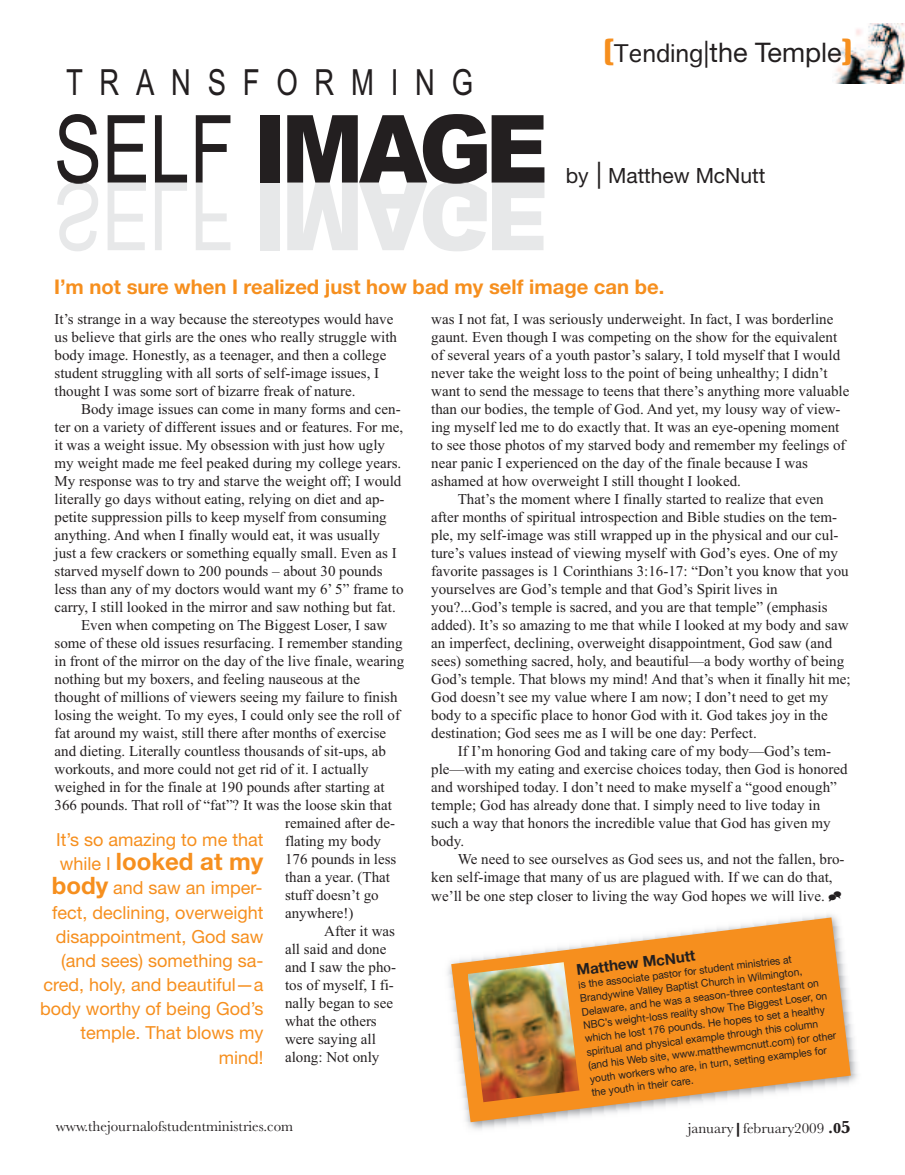
<style>
.page{position:relative;width:905px;height:1175px;background:#fff}
.page>*{position:absolute;margin:0;border:0;box-sizing:border-box;transform-origin:0 0}
.t1{font:900 94.05px "Arial";letter-spacing:-.075em;color:#231f20;scale:.93 1}
.t2{font:36px "Arial Narrow";letter-spacing:.5em;color:#231f20;scale:.93 1}
.t3{font:27px "Helvetica Neue";color:#231f20}
.t4{font:700 24px "Helvetica Neue";color:#f68f1e}
.t5{font:21px "Helvetica Neue";color:#231f20}
.t6{font:700 20.25px "Helvetica Neue";color:#f68f1e}
.t7{font:18px/24.2px "Helvetica Neue";color:#f68f1e;text-align:right}
.t8{font:15px/18px "Times New Roman";color:#231f20}
.t9{font:15px "Baskerville";color:#231f20}
.t10{font:700 15px "Helvetica Neue";color:#231f20}
.t11{font:10.5px/13.5px "Helvetica Neue";color:#231f20}
.s1{font-family:"Arial Narrow";font-weight:400}
.s2{font-family:"Haettenschweiler";font-size:37.5px;color:#f68f1e}
.s3{font-size:27px}
.s4{font-weight:400;font-size:18px}
.s5{font-weight:700;font-size:24px}
.s6{font-weight:700}
.s7{font-weight:700;font-size:18px}
</style>
<div class="page">
<img style="left:832px;top:23px;width:72px;height:60px">
<svg style="left:57px;top:184px;width:173px;height:67px"></svg>
<hr style="left:57px;top:182px;width:173px;height:2px;background:#231f20">
<div style="left:261px;top:183px;width:19px;height:67px;background:#e7e8e9"></div>
<svg style="left:287px;top:182px;width:257px;height:69px"></svg>
<img style="left:447px;top:914px;width:411px;height:216px">
<svg style="left:451px;top:917px;width:399px;height:205px;fill:#f68f1e"></svg>
<img style="left:467px;top:962px;width:112px;height:140px">
<h2 class="t2" style="left:66px;top:62px;width:439px">TRANSFORMING</h2>
<h1 class="t1" style="left:54px;top:95px;width:533px"><span class="s1">SELF</span> IMAGE</h1>
<h3 class="t3" style="left:604px;top:36px;width:248px"><span class="s2">(</span> ■ ■ |the Temple<span class="s2">)</span></h3>
<h3 class="t5" style="left:566px;top:163px;width:201px">by <span class="s3">|</span> Matthew McNutt</h3>
<h3 class="t6" style="left:54px;top:274px;width:612px">I’m not sure when I realized just how bad my self image can be.</h3>
<p class="t8" style="left:55px;top:310px;width:344px">It’s strange in a way because the stereotypes would have us believe that girls are the ones who really struggle with body image. Honestly, as a teenager, and then a college student struggling with all sorts of self-image issues, I thought I was some sort of bizarre freak of nature.</p>
<p class="t8" style="left:81px;top:400px;width:321px">Body image issues can come in many forms and cen-</p>
<p class="t8" style="left:55px;top:418px;width:350px">ter on a variety of different issues and or features. For me,</p>
<p class="t8" style="left:55px;top:436px;width:332px">it was a weight issue. My obsession with just how ugly</p>
<p class="t8" style="left:55px;top:454px;width:348px">my weight made me feel peaked during my college years.</p>
<p class="t8" style="left:55px;top:472px;width:348px">My response was to try and starve the weight off; I would</p>
<p class="t8" style="left:55px;top:490px;width:331px">literally go days without eating, relying on diet and ap-</p>
<p class="t8" style="left:55px;top:508px;width:334px">petite suppression pills to keep myself from consuming</p>
<p class="t8" style="left:55px;top:526px;width:327px">anything. And when I finally would eat, it was usually</p>
<p class="t8" style="left:55px;top:544px;width:343px">just a few crackers or something equally small. Even as I</p>
<p class="t8" style="left:55px;top:562px;width:329px">starved myself down to 200 pounds – about 30 pounds</p>
<p class="t8" style="left:55px;top:580px;width:350px">less than any of my doctors would want my 6’ 5” frame to</p>
<p class="t8" style="left:55px;top:598px;width:343px">carry, I still looked in the mirror and saw nothing but fat.</p>
<p class="t8" style="left:81px;top:616px;width:308px">Even when competing on The Biggest Loser, I saw</p>
<p class="t8" style="left:55px;top:634px;width:349px">some of these old issues resurfacing. I remember standing</p>
<p class="t8" style="left:55px;top:652px;width:351px">in front of the mirror on the day of the live finale, wearing</p>
<p class="t8" style="left:55px;top:670px;width:307px">nothing but my boxers, and feeling nauseous at the</p>
<p class="t8" style="left:55px;top:688px;width:344px">thought of millions of viewers seeing my failure to finish</p>
<p class="t8" style="left:55px;top:706px;width:347px">losing the weight. To my eyes, I could only see the roll of</p>
<p class="t8" style="left:55px;top:724px;width:333px">fat around my waist, still there after months of exercise</p>
<p class="t8" style="left:55px;top:742px;width:333px">and dieting. Literally countless thousands of sit-ups, ab</p>
<p class="t8" style="left:55px;top:760px;width:316px">workouts, and more could not get rid of it. I actually</p>
<p class="t8" style="left:55px;top:778px;width:331px">weighed in for the finale at 190 pounds after starting at</p>
<p class="t8" style="left:55px;top:796px;width:339px">366 pounds. That roll of “fat”? It was the loose skin that</p>
<p class="t8" style="left:285px;top:814px;width:111px">remained after de-</p>
<p class="t8" style="left:285px;top:832px;width:97px">flating my body</p>
<p class="t8" style="left:285px;top:850px;width:113px">176 pounds in less</p>
<p class="t8" style="left:285px;top:868px;width:106px">than a year. (That</p>
<p class="t8" style="left:285px;top:886px;width:95px">stuff doesn’t go</p>
<p class="t8" style="left:285px;top:904px;width:70px">anywhere!)</p>
<p class="t8" style="left:324px;top:922px;width:72px">After it was</p>
<p class="t8" style="left:285px;top:940px;width:103px">all said and done</p>
<p class="t8" style="left:285px;top:958px;width:112px">and I saw the pho-</p>
<p class="t8" style="left:285px;top:976px;width:110px">tos of myself, I fi-</p>
<p class="t8" style="left:285px;top:994px;width:109px">nally began to see</p>
<p class="t8" style="left:285px;top:1012px;width:93px">what the others</p>
<p class="t8" style="left:285px;top:1030px;width:92px">were saying all</p>
<p class="t8" style="left:285px;top:1048px;width:96px">along: Not only</p>
<p class="t7" style="left:56px;top:827px;width:209px">It’s so amazing to me that</p>
<h3 class="t4" style="left:60px;top:847px;width:205px"><span class="s4">while I</span> looked at my</h3>
<p class="t7" style="left:40px;top:875px;width:225px"><span class="s5">body</span> and saw an imper&shy;fect, declining, overweight disappointment, God saw (and sees) something sa&shy;cred, holy, and beautiful—a body worthy of being God’s temple. That blows my mind!</p>
<p class="t8" style="left:431px;top:310px;width:403px">was I not fat, I was seriously underweight. In fact, I was borderline</p>
<p class="t8" style="left:431px;top:328px;width:407px">gaunt. Even though I was competing on the show for the equivalent</p>
<p class="t8" style="left:431px;top:346px;width:410px">of several years of a youth pastor’s salary, I told myself that I would</p>
<p class="t8" style="left:431px;top:364px;width:398px">never take the weight loss to the point of being unhealthy; I didn’t</p>
<p class="t8" style="left:431px;top:382px;width:419px">want to send the message to teens that there’s anything more valuable</p>
<p class="t8" style="left:431px;top:400px;width:411px">than our bodies, the temple of God. And yet, my lousy way of view-</p>
<p class="t8" style="left:431px;top:418px;width:409px">ing myself led me to do exactly that. It was an eye-opening moment</p>
<p class="t8" style="left:431px;top:436px;width:416px">to see those photos of my starved body and remember my feelings of</p>
<p class="t8" style="left:431px;top:454px;width:378px">near panic I experienced on the day of the finale because I was</p>
<p class="t8" style="left:431px;top:472px;width:311px">ashamed at how overweight I still thought I looked.</p>
<p class="t8" style="left:458px;top:490px;width:367px">That’s the moment where I finally started to realize that even</p>
<p class="t8" style="left:431px;top:508px;width:407px">after months of spiritual introspection and Bible studies on the tem-</p>
<p class="t8" style="left:431px;top:526px;width:408px">ple, my self-image was still wrapped up in the physical and our cul-</p>
<p class="t8" style="left:431px;top:544px;width:408px">ture’s values instead of viewing myself with God’s eyes. One of my</p>
<p class="t8" style="left:431px;top:562px;width:419px">favorite passages is 1 Corinthians 3:16-17: “Don’t you know that you</p>
<p class="t8" style="left:431px;top:580px;width:348px">yourselves are God’s temple and that God’s Spirit lives in</p>
<p class="t8" style="left:431px;top:598px;width:398px">you?...God’s temple is sacred, and you are that temple” (emphasis</p>
<p class="t8" style="left:431px;top:616px;width:418px">added). It’s so amazing to me that while I looked at my body and saw</p>
<p class="t8" style="left:431px;top:634px;width:402px">an imperfect, declining, overweight disappointment, God saw (and</p>
<p class="t8" style="left:431px;top:652px;width:414px">sees) something sacred, holy, and beautiful—a body worthy of being</p>
<p class="t8" style="left:431px;top:670px;width:421px">God’s temple. That blows my mind! And that’s when it finally hit me;</p>
<p class="t8" style="left:431px;top:688px;width:398px">God doesn’t see my value where I am now; I don’t need to get my</p>
<p class="t8" style="left:431px;top:706px;width:398px">body to a specific place to honor God with it. God takes joy in the</p>
<p class="t8" style="left:431px;top:724px;width:327px">destination; God sees me as I will be one day: Perfect.</p>
<p class="t8" style="left:458px;top:742px;width:375px">If I’m honoring God and taking care of my body—God’s tem-</p>
<p class="t8" style="left:431px;top:760px;width:417px">ple—with my eating and exercise choices today, then God is honored</p>
<p class="t8" style="left:431px;top:778px;width:407px">and worshiped today. I don’t need to make myself a “good enough”</p>
<p class="t8" style="left:431px;top:796px;width:390px">temple; God has already done that. I simply need to live today in</p>
<p class="t8" style="left:431px;top:814px;width:401px">such a way that honors the incredible value that God has given my</p>
<p class="t8" style="left:431px;top:832px;width:34px">body.</p>
<p class="t8" style="left:458px;top:850px;width:388px">We need to see ourselves as God sees us, and not the fallen, bro-</p>
<p class="t8" style="left:431px;top:868px;width:403px">ken self-image that many of us are plagued with. If we can do that,</p>
<p class="t8" style="left:431px;top:886px;width:395px">we’ll be one step closer to living the way God hopes we will live.</p>
<p class="t10" style="left:575px;top:960px;width:121px;rotate:-7deg">Matthew McNutt</p>
<p class="t11" style="left:577px;top:978px;width:251px;rotate:-7deg">is the associate pastor for student ministries at Brandywine Valley Baptist Church in Wilmington, Delaware, and he was a season-three contestant on NBC’s weight-loss reality show The Biggest Loser, on which he lost 176 pounds. He hopes to set a healthy spiritual and physical example through this column (and his Web site, www.matthewmcnutt.com) for other youth workers who are, in turn, setting examples for the youth in their care.</p>
<p class="t9" style="left:56px;top:1117px;width:239px">www.thejournalofstudentministries.com</p>
<p class="t9" style="left:687px;top:1119px;width:165px">january<span class="s6">|</span>february2009 <span class="s6">.0</span><span class="s7">5</span></p>
</div>
